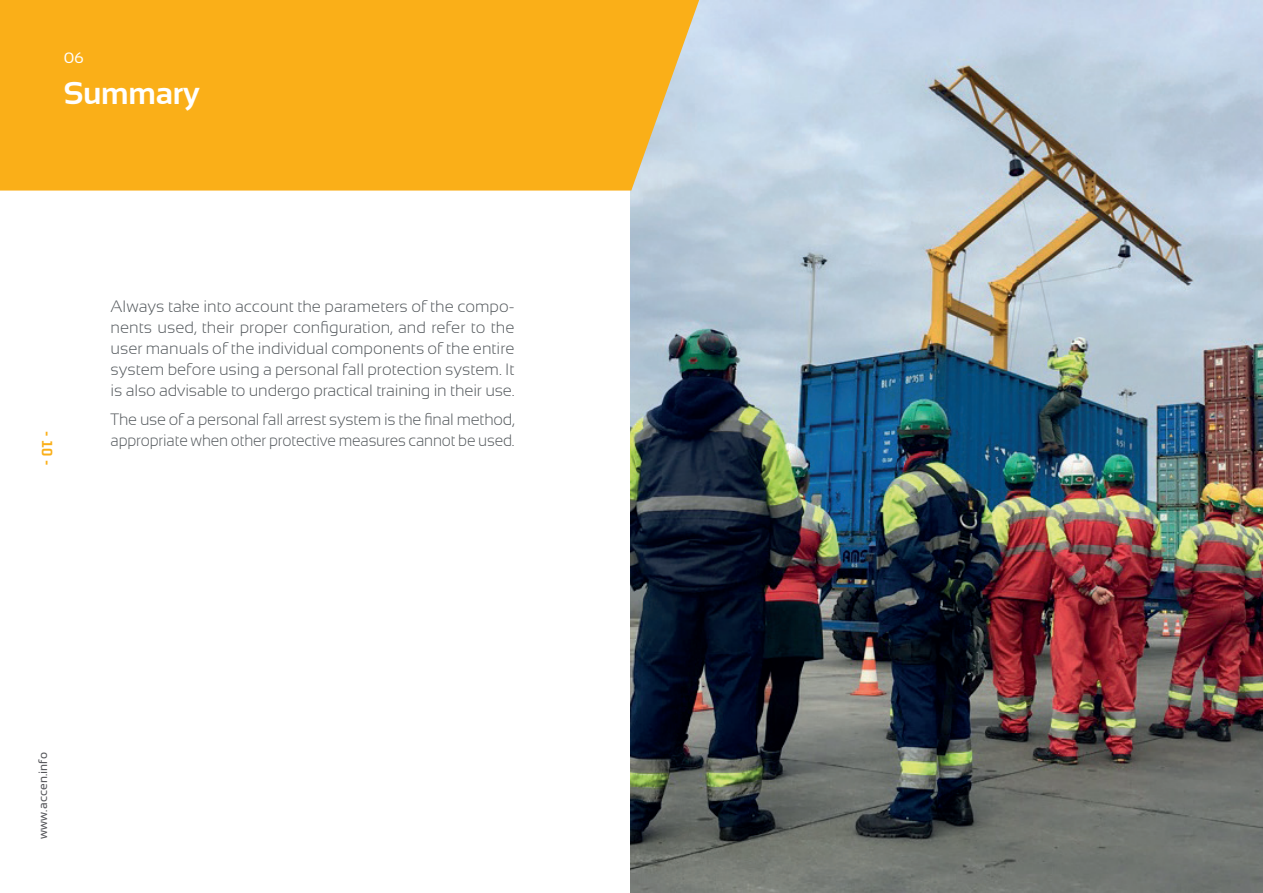
<style>
.page{position:relative;width:1263px;height:893px;background:#fff}
.page>*{position:absolute;margin:0;border:0;box-sizing:border-box;transform-origin:0 0}
.t1{font:700 31.5px "Sansation";letter-spacing:-.01em;color:#fff}
.t2{font:300 16.5px/21px "Sansation";letter-spacing:-.01em;color:#52575b;text-align:justify}
.t3{font:15px "Accen";color:#faaf18}
.t4{font:15px "Sansation";color:#fff}
.t5{font:12px "Sansation";letter-spacing:.01em;color:#55565a}
</style>
<div class="page">
<img style="left:631px;top:0;width:632px;height:893px">
<div style="left:0;top:0;width:699px;height:191px;background:#faaf18"></div>
<p class="t4" style="left:64px;top:50px;width:21px">06</p>
<h1 class="t1" style="left:64px;top:75px;width:137px">Summary</h1>
<p class="t3" style="left:56px;top:431px;width:36px;rotate:90deg">- 10 -</p>
<p class="t2" style="left:111px;top:296px;width:406px">Always take into account the parameters of the compo&shy;nents used, their proper configuration, and refer to the user manuals of the individual components of the entire system before using a personal fall protection system. It is also advisable to undergo practical training in their use.</p>
<p class="t2" style="left:111px;top:409px;width:406px">The use of a personal fall arrest system is the final method, appropriate when other protective measures cannot be used.</p>
<p class="t5" style="left:36px;top:839px;width:88px;rotate:-90deg">www.accen.info</p>
</div>
